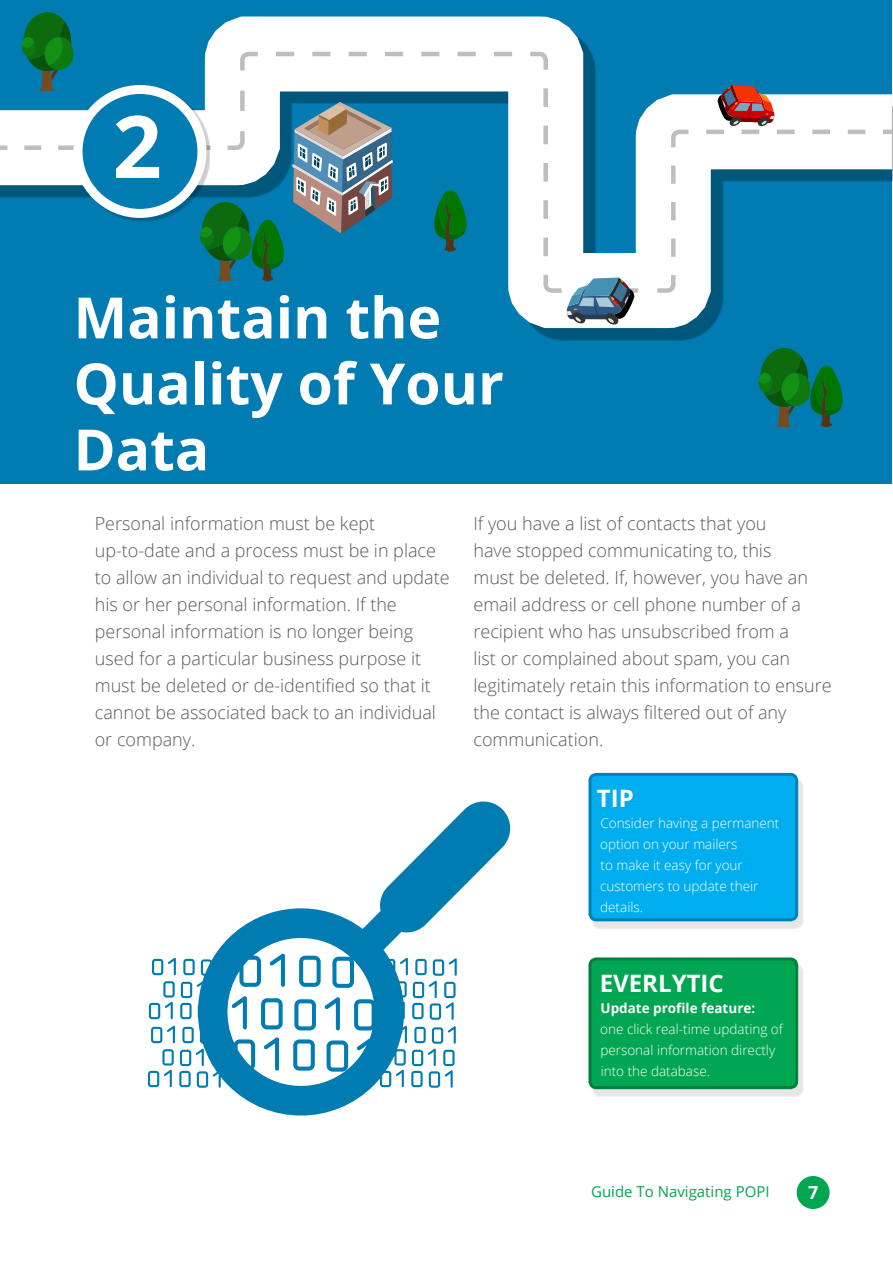
<style>
.page{position:relative;width:893px;height:1263px;background:#fff}
.page>*{position:absolute;margin:0;border:0;box-sizing:border-box;transform-origin:0 0}
.t1{font:700 86.4px "Open Sans";color:#fff}
.t2{font:700 57px/66px "Open Sans";color:#fff}
.t3{font:700 24px "Open Sans";color:#fff}
.t4{font:300 18px/27px "Open Sans";color:#58595b}
.t5{font:700 18px "Open Sans";color:#fff}
.t6{font:15px "Open Sans";color:#00a651}
.t7{font:300 13.5px/21px "Open Sans";color:#fff}
.t8{font:700 13.5px "Open Sans";color:#fff}
</style>
<div class="page">
<div style="left:797px;top:1176px;width:33px;height:33px;background:#00a651;border-radius:50%"></div>
<div style="left:0;top:0;width:892px;height:483px;background:#007cb2"></div>
<svg style="left:21px;top:16px;width:703px;height:325px"></svg>
<svg style="left:0;top:50px;width:893px;height:245px"></svg>
<div style="left:77px;top:88px;width:133px;height:133px;background:#000;opacity:.2"></div>
<div style="left:78px;top:89px;width:124px;height:124px;background:#007cb2;border-radius:50%"></div>
<div style="left:74px;top:85px;width:132px;height:133px;border:9px solid #fff;border-radius:50%"></div>
<div style="left:593px;top:780px;width:210px;height:148px;background:#000;opacity:.1"></div>
<div style="left:590px;top:774px;width:207px;height:146px;background:#00aeef;border-radius:6px"></div>
<div style="left:588px;top:773px;width:210px;height:148px;border:3px solid #0083b4;border-radius:6px"></div>
<div style="left:593px;top:964px;width:210px;height:132px;background:#000;opacity:.1"></div>
<div style="left:590px;top:959px;width:207px;height:129px;background:#00a651;border-radius:6px"></div>
<div style="left:588px;top:957px;width:210px;height:132px;border:3px solid #007f3e;border-radius:6px"></div>
<svg style="left:22px;top:12px;width:52px;height:80px"></svg>
<svg style="left:434px;top:190px;width:32px;height:62px"></svg>
<svg style="left:759px;top:348px;width:84px;height:80px"></svg>
<svg style="left:200px;top:202px;width:84px;height:80px"></svg>
<svg style="left:567px;top:277px;width:71px;height:48px;background:#8199a9"></svg>
<svg style="left:292px;top:102px;width:101px;height:132px"></svg>
<svg style="left:197px;top:801px;width:314px;height:315px"></svg>
<svg style="left:299px;top:956px;width:22px;height:31px"></svg>
<svg style="left:269px;top:953px;width:16px;height:34px"></svg>
<svg style="left:261px;top:998px;width:22px;height:31px"></svg>
<svg style="left:231px;top:996px;width:16px;height:33px"></svg>
<svg style="left:294px;top:999px;width:22px;height:31px"></svg>
<svg style="left:324px;top:997px;width:16px;height:33px"></svg>
<svg style="left:293px;top:1039px;width:22px;height:32px"></svg>
<svg style="left:264px;top:1037px;width:15px;height:34px"></svg>
<svg style="left:327px;top:1040px;width:21px;height:32px"></svg>
<svg style="left:400px;top:958px;width:57px;height:62px"></svg>
<svg style="left:396px;top:1070px;width:8px;height:17px"></svg>
<svg style="left:411px;top:1026px;width:45px;height:62px"></svg>
<svg style="left:183px;top:959px;width:12px;height:16px"></svg>
<svg style="left:152px;top:958px;width:24px;height:17px"></svg>
<svg style="left:149px;top:981px;width:43px;height:38px"></svg>
<svg style="left:148px;top:1026px;width:60px;height:62px"></svg>
<svg style="left:697px;top:85px;width:168px;height:49px"></svg>
<h1 class="t1" style="left:113px;top:86px;width:51px">2</h1>
<h2 class="t2" style="left:74px;top:283px;width:432px">Maintain the<br>Quality of Your<br>Data</h2>
<p class="t4" style="left:95px;top:509px;width:356px">Personal information must be kept up-to-date and a process must be in place to allow an individual to request and update his or her personal information. If the personal information is no longer being used for a particular business purpose it must be deleted or de-identified so that it cannot be associated back to an individual or company.</p>
<p class="t4" style="left:473px;top:509px;width:360px">If you have a list of contacts that you<br>have stopped communicating to, this<br>must be deleted. If, however, you have an email address or cell phone number of a recipient who has unsubscribed from a<br>list or complained about spam, you can legitimately retain this information to ensure the contact is always filtered out of any communication.</p>
<h3 class="t3" style="left:597px;top:781px;width:38px">TIP</h3>
<p class="t7" style="left:600px;top:812px;width:181px">Consider having a permanent option on your mailers<br>to make it easy for your customers to update their details.</p>
<h3 class="t3" style="left:600px;top:966px;width:125px">EVERLYTIC</h3>
<p class="t8" style="left:600px;top:998px;width:156px">Update profile feature:</p>
<p class="t7" style="left:600px;top:1018px;width:184px">one click real-time updating of personal information directly into the database.</p>
<p class="t6" style="left:591px;top:1182px;width:180px">Guide To Navigating POPI</p>
<p class="t5" style="left:808px;top:1179px;width:12px">7</p>
</div>
